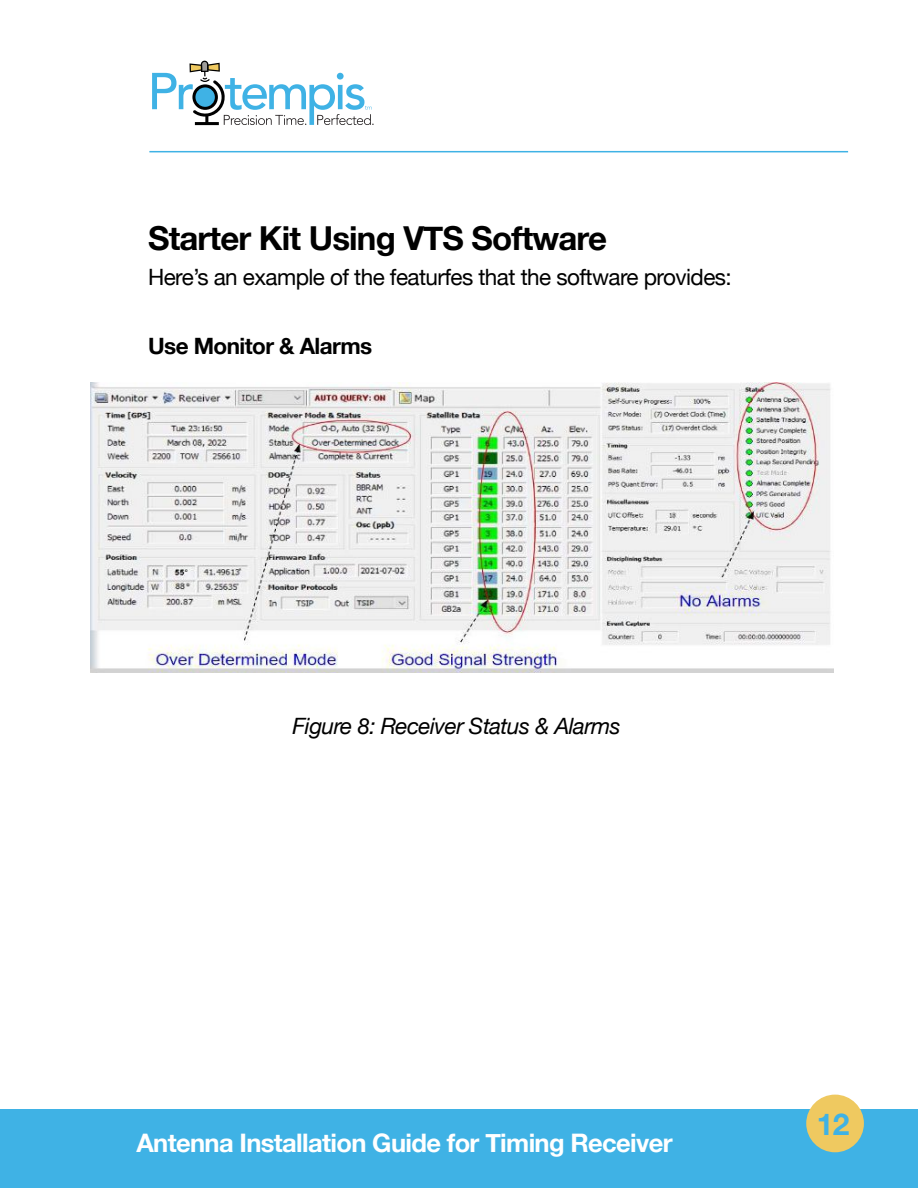
<style>
.page{position:relative;width:918px;height:1188px;background:#fff}
.page>*{position:absolute;margin:0;border:0;box-sizing:border-box;transform-origin:0 0}
.t1{font:700 33px "Helvetica Neue";letter-spacing:-.025em;color:#000}
.t2{font:700 30px "Helvetica Neue";color:#3fb2e5}
.t3{font:700 25.5px "Helvetica Neue";letter-spacing:-.025em;color:#fff}
.t4{font:22.5px "Helvetica Neue";letter-spacing:-.025em;color:#000}
.t5{font:italic 22.5px "Helvetica Neue";letter-spacing:-.025em;color:#000}
.t6{font:700 22.5px "Helvetica Neue";letter-spacing:-.025em;color:#000}
</style>
<div class="page">
<div style="left:0;top:1110px;width:918px;height:78px;background:#3fb2e5"></div>
<svg style="left:152px;top:61px;width:222px;height:64px"></svg>
<div style="left:806px;top:1095px;width:58px;height:57px;background:#efc960;border-radius:50%"></div>
<img style="left:91px;top:382px;width:743px;height:291px">
<hr style="left:149px;top:151px;width:699px;height:1px;background:#3fb2e5">
<h1 class="t1" style="left:148px;top:213px;width:460px">Starter Kit Using VTS Software</h1>
<p class="t4" style="left:148px;top:261px;width:585px">Here’s an example of the featurfes that the software provides:</p>
<p class="t6" style="left:148px;top:328px;width:226px">Use Monitor &amp; Alarms</p>
<p class="t5" style="left:293px;top:710px;width:330px">Figure 8: Receiver Status &amp; Alarms</p>
<p class="t3" style="left:136px;top:1123px;width:538px">Antenna Installation Guide for Timing Receiver</p>
<h2 class="t2" style="left:817px;top:1100px;width:34px">12</h2>
</div>
